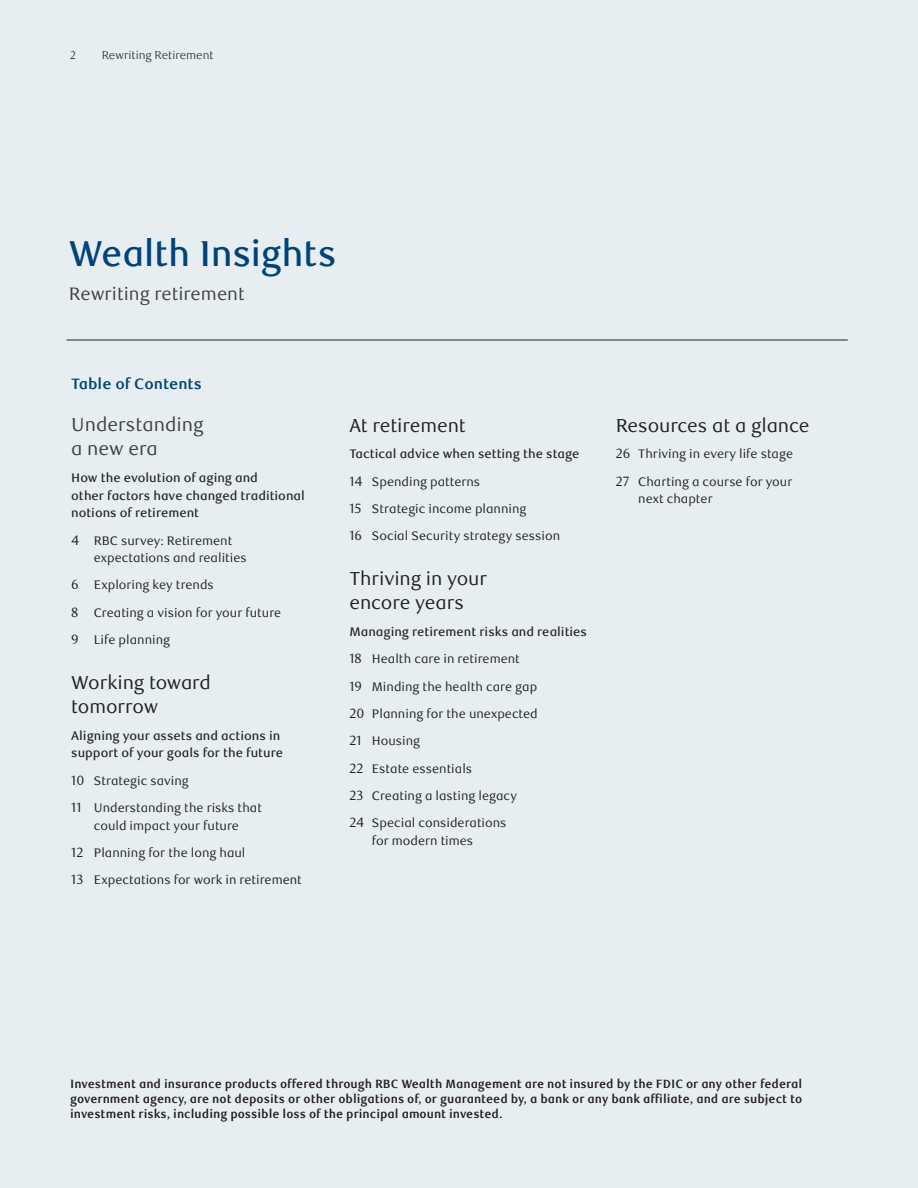
<style>
.page{position:relative;width:918px;height:1188px;background:#e7eef1}
.page>*{position:absolute;margin:0;border:0;box-sizing:border-box;transform-origin:0 0}
.t1{font:500 36px "RBC Text";letter-spacing:-.01em;color:#00427a}
.t2{font:18.75px/24px "RBC Text";letter-spacing:-.005em;color:#231f20}
.t3{font:18.75px/24px "RBC Text";color:#414042}
.t4{font:18px "RBC Text";color:#414042}
.t5{font:700 15px "RBC Text";color:#00427a}
.t6{font:12.3px/17.5px "RBC Text";color:#231f20}
.t7{font:500 12.3px/17.5px "RBC Text";color:#231f20}
.t8{font:700 12px/15px "RBC Text Cond";color:#231f20;text-align:justify}
.t9{font:300 11.25px "RBC Text";color:#231f20}
.s1{font-size:13.5px}
</style>
<div class="page">
<hr style="left:66px;top:340px;width:782px;height:1px;background:#231f20">
<p class="t9" style="left:70px;top:48px;width:7px">2</p>
<p class="t9" style="left:102px;top:48px;width:113px">Rewriting Retirement</p>
<h1 class="t1" style="left:69px;top:232px;width:269px">Wealth Insights</h1>
<h3 class="t4" style="left:69px;top:283px;width:178px">Rewriting retirement</h3>
<p class="t5" style="left:71px;top:375px;width:132px">Table of Contents</p>
<h2 class="t3" style="left:71px;top:413px;width:134px">Understanding a new era</h2>
<p class="t7" style="left:71px;top:469px;width:235px">How the evolution of aging and<br>other factors have changed traditional notions of retirement</p>
<p class="t6" style="left:94px;top:532px;width:155px;text-indent:-23px"><span class="s1">4</span> RBC survey: Retirement expectations and realities</p>
<p class="t6" style="left:71px;top:577px;width:144px"><span class="s1">6</span> Exploring key trends</p>
<p class="t6" style="left:71px;top:604px;width:212px"><span class="s1">8</span> Creating a vision for your future</p>
<p class="t6" style="left:71px;top:631px;width:100px"><span class="s1">9</span> Life planning</p>
<h2 class="t2" style="left:71px;top:671px;width:141px">Working toward tomorrow</h2>
<p class="t7" style="left:71px;top:727px;width:213px">Aligning your assets and actions in support of your goals for the future</p>
<p class="t6" style="left:71px;top:772px;width:119px"><span class="s1">10</span> Strategic saving</p>
<p class="t6" style="left:71px;top:799px;width:192px;text-align:center"><span class="s1">11</span> Understanding the risks that could impact your future</p>
<p class="t6" style="left:71px;top:844px;width:176px"><span class="s1">12</span> Planning for the long haul</p>
<p class="t6" style="left:71px;top:872px;width:232px"><span class="s1">13</span> Expectations for work in retirement</p>
<h2 class="t2" style="left:349px;top:414px;width:118px">At retirement</h2>
<p class="t7" style="left:349px;top:446px;width:232px">Tactical advice when setting the stage</p>
<p class="t6" style="left:349px;top:473px;width:132px"><span class="s1">14</span> Spending patterns</p>
<p class="t6" style="left:349px;top:500px;width:179px"><span class="s1">15</span> Strategic income planning</p>
<p class="t6" style="left:349px;top:528px;width:212px"><span class="s1">16</span> Social Security strategy session</p>
<h2 class="t2" style="left:349px;top:567px;width:139px">Thriving in your encore years</h2>
<p class="t7" style="left:349px;top:623px;width:239px">Managing retirement risks and realities</p>
<p class="t6" style="left:349px;top:650px;width:172px"><span class="s1">18</span> Health care in retirement</p>
<p class="t6" style="left:349px;top:678px;width:189px"><span class="s1">19</span> Minding the health care gap</p>
<p class="t6" style="left:349px;top:705px;width:190px"><span class="s1">20</span> Planning for the unexpected</p>
<p class="t6" style="left:349px;top:733px;width:72px"><span class="s1">21</span> Housing</p>
<p class="t6" style="left:349px;top:760px;width:124px"><span class="s1">22</span> Estate essentials</p>
<p class="t6" style="left:349px;top:787px;width:169px"><span class="s1">23</span> Creating a lasting legacy</p>
<p class="t6" style="left:372px;top:815px;width:136px;text-indent:-22px"><span class="s1">24</span> Special considerations for modern times</p>
<h2 class="t2" style="left:616px;top:414px;width:195px">Resources at a glance</h2>
<p class="t6" style="left:616px;top:445px;width:179px"><span class="s1">26</span> Thriving in every life stage</p>
<p class="t6" style="left:638px;top:473px;width:156px;text-indent:-22px"><span class="s1">27</span> Charting a course for your next chapter</p>
<p class="t8" style="left:70px;top:1076px;width:734px">Investment and insurance products offered through RBC Wealth Management are not insured by the FDIC or any other federal government agency, are not deposits or other obligations of, or guaranteed by, a bank or any bank affiliate, and are subject to investment risks, including possible loss of the principal amount invested.</p>
</div>
